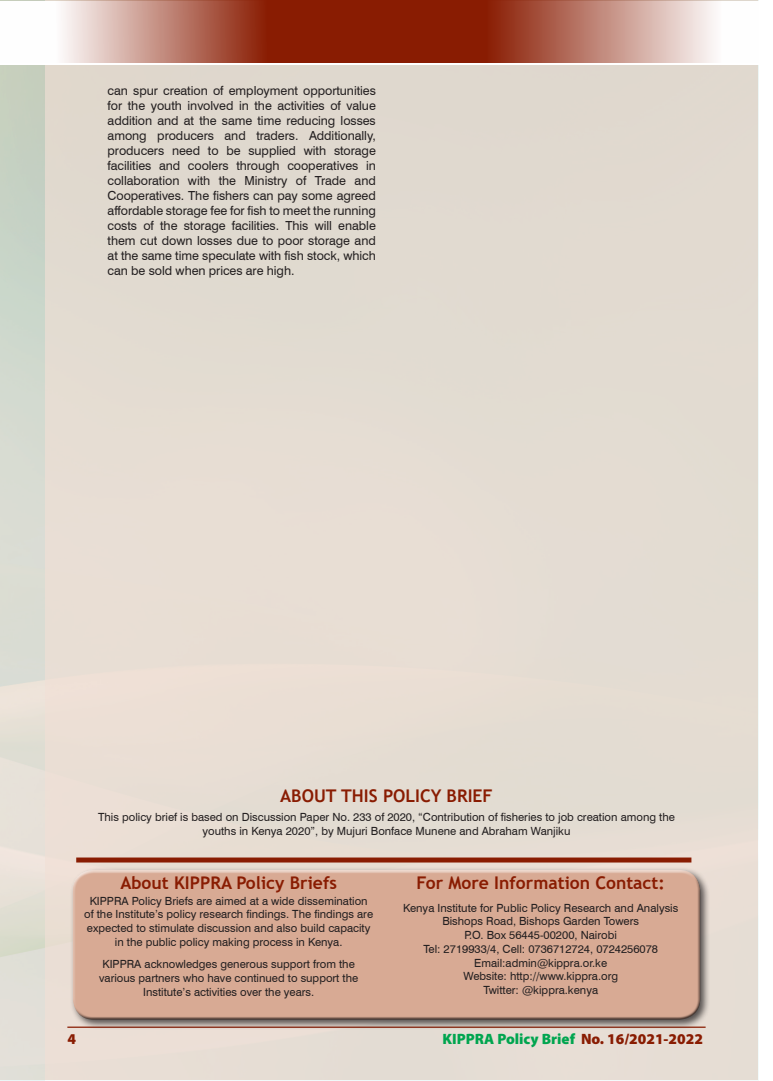
<style>
.page{position:relative;width:773px;height:1081px;background:#fff}
.page>*{position:absolute;margin:0;border:0;box-sizing:border-box;transform-origin:0 0}
.t1{font:700 17.5px "Trebuchet MS";color:#891c02}
.t2{font:900 15px "Myriad Pro";color:#00a54f}
.t3{font:900 15px "Myriad Pro";color:#891c02}
.t4{font:12.5px/15px "Swiss 721 BT";letter-spacing:-.005em;color:#231f20;text-align:justify}
.t5{font:11.25px/13.8px "Swiss 721 BT";color:#231f20;text-align:center}
.s1{color:#891c02}
</style>
<div class="page">
<div style="left:44px;top:0;width:714px;height:1081px;background:#e3dcd2"></div>
<hr style="left:67px;top:1026px;width:638px;height:2px;background:#891c02">
<svg style="left:44px;top:1px;width:337px;height:62px;background:#b16a59"></svg>
<svg style="left:381px;top:1px;width:377px;height:62px;background:#b87868"></svg>
<div style="left:69px;top:866px;width:641px;height:164px;background:#231f20;opacity:.75"></div>
<div style="left:71px;top:868px;width:628px;height:143px;background:#fff;opacity:.75"></div>
<div style="left:73px;top:875px;width:628px;height:144px;background:#d8aa94"></div>
<div style="left:76px;top:857px;width:615px;height:5px;background:#891c02"></div>
<p class="t4" style="left:108px;top:82px;width:270px">can spur creation of employment opportunities for the youth involved in the activities of value addition and at the same time reducing losses among producers and traders. Additionally, producers need to be supplied with storage facilities and coolers through cooperatives in collaboration with the Ministry of Trade and Cooperatives. The fishers can pay some agreed affordable storage fee for fish to meet the running costs of the storage facilities. This will enable them cut down losses due to poor storage and at the same time speculate with fish stock, which can be sold when prices are high.</p>
<h1 class="t1" style="left:280px;top:785px;width:214px">ABOUT THIS POLICY BRIEF</h1>
<p class="t5" style="left:98px;top:809px;width:578px">This policy brief is based on Discussion Paper No. 233 of 2020, “Contribution of fisheries to job creation among the youths in Kenya 2020”, by Mujuri Bonface Munene and Abraham Wanjiku</p>
<h1 class="t1" style="left:120px;top:872px;width:218px">About KIPPRA Policy Briefs</h1>
<h1 class="t1" style="left:416px;top:872px;width:250px">For More Information Contact:</h1>
<p class="t5" style="left:84px;top:893px;width:290px">KIPPRA Policy Briefs are aimed at a wide dissemination of the Institute’s policy research findings. The findings are expected to stimulate discussion and also build capacity in the public policy making process in Kenya.</p>
<p class="t5" style="left:99px;top:957px;width:260px">KIPPRA acknowledges generous support from the various partners who have continued to support the<br>Institute’s activities over the years.</p>
<p class="t5" style="left:403px;top:900px;width:277px">Kenya Institute for Public Policy Research and Analysis Bishops Road, Bishops Garden Towers<br>P.O. Box 56445-00200, Nairobi<br>Tel: 2719933/4, Cell: 0736712724, 0724256078<br>Email:admin@kippra.or.ke<br>Website: http://www.kippra.org<br>Twitter: @kippra.kenya</p>
<h2 class="t3" style="left:67px;top:1029px;width:10px">4</h2>
<h2 class="t2" style="left:442px;top:1029px;width:262px">KIPPRA Policy Brief <span class="s1">No. 16/2021-2022</span></h2>
</div>
